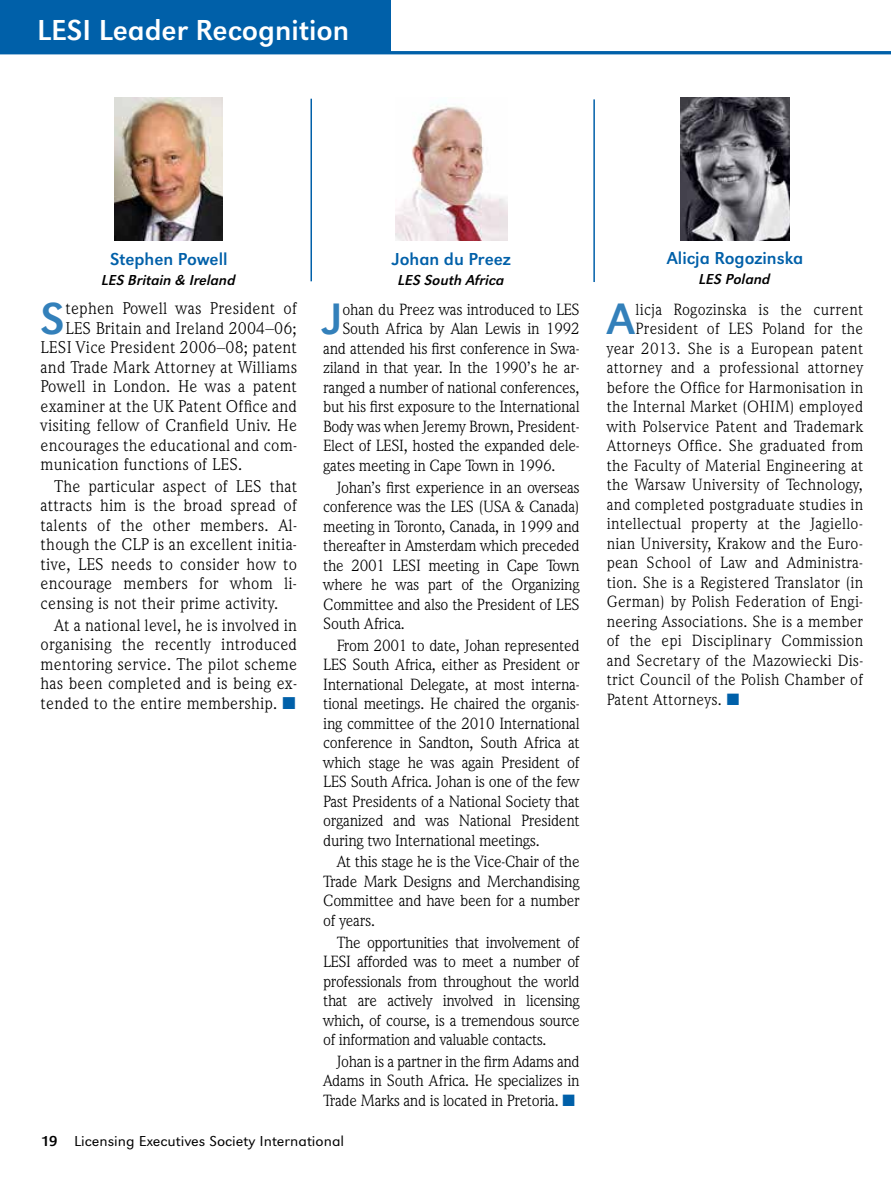
<style>
.page{position:relative;width:891px;height:1188px;background:#fff}
.page>*{position:absolute;margin:0;border:0;box-sizing:border-box;transform-origin:0 0}
.t1{font:46.5px "URW Grotesk T";color:#3380ba}
.t2{font:45.75px "URW Grotesk T";color:#3380ba}
.t3{font:30px "URW Grotesk T";color:#fff}
.t4{font:18px "URW Grotesk T";color:#0060a9}
.t5{font:17.25px/19.5px "Weidemann IT Cby BT";letter-spacing:.01em;color:#000;text-align:justify}
.t6{font:16.5px/19.5px "Weidemann IT Cby BT";letter-spacing:.01em;color:#000;text-align:justify}
.t7{font:16.5px "Weidemann IT Cby BT";letter-spacing:-.02em;color:#000}
.t8{font:15px "URW Grotesk T Ligh";color:#000;scale:1.08 1}
.t9{font:15px "URW Grotesk T Regu Obli";color:#000}
.s1{color:#0060a9}
.s2{font-family:"URW Grotesk T"}
</style>
<div class="page">
<div style="left:0;top:0;width:390px;height:54px;background:#0060a9"></div>
<hr style="left:0;top:51px;width:891px;height:3px;background:#0060a9">
<hr style="left:593px;top:99px;width:2px;height:183px;background:#0060a9">
<hr style="left:311px;top:99px;width:1px;height:182px;background:#0060a9">
<img style="left:395px;top:106px;width:113px;height:135px">
<img style="left:681px;top:97px;width:108px;height:144px">
<img style="left:115px;top:97px;width:108px;height:144px">
<h3 class="t3" style="left:37px;top:13px;width:314px">LESI Leader Recognition</h3>
<p class="t4" style="left:110px;top:249px;width:119px">Stephen Powell</p>
<p class="t9" style="left:102px;top:272px;width:136px">LES Britain &amp; Ireland</p>
<p class="t4" style="left:392px;top:249px;width:120px">Johan du Preez</p>
<p class="t9" style="left:398px;top:271px;width:108px">LES South Africa</p>
<p class="t4" style="left:667px;top:248px;width:138px">Alicja Rogozinska</p>
<p class="t9" style="left:699px;top:271px;width:73px">LES Poland</p>
<h1 class="t1" style="left:41px;top:292px;width:26px">S</h1>
<p class="t5" style="left:65px;top:299px;width:233px">tephen Powell was President of</p>
<p class="t5" style="left:65px;top:318px;width:233px">LES Britain and Ireland 2004–06;</p>
<p class="t5" style="left:41px;top:337px;width:258px">LESI Vice President 2006–08; patent</p>
<p class="t5" style="left:41px;top:357px;width:258px">and Trade Mark Attorney at Williams</p>
<p class="t5" style="left:41px;top:376px;width:258px">Powell in London. He was a patent</p>
<p class="t5" style="left:41px;top:396px;width:258px">examiner at the UK Patent Office and</p>
<p class="t5" style="left:41px;top:415px;width:258px">visiting fellow of Cranfield Univ. He</p>
<p class="t5" style="left:41px;top:435px;width:258px">encourages the educational and com-</p>
<p class="t5" style="left:41px;top:454px;width:204px">munication functions of LES.</p>
<p class="t5" style="left:41px;top:476px;width:258px;text-indent:14px">The particular aspect of LES that attracts him is the broad spread of talents of the other members. Al&shy;though the CLP is an excellent initia&shy;tive, LES needs to consider how to encourage members for whom li&shy;censing is not their prime activity.</p>
<p class="t5" style="left:41px;top:615px;width:258px;text-indent:14px">At a national level, he is involved in organising the recently introduced mentoring service. The pilot scheme has been completed and is being ex&shy;tended to the entire membership. <span class="s1">■</span></p>
<h2 class="t2" style="left:323px;top:293px;width:21px">J</h2>
<p class="t7" style="left:342px;top:299px;width:239px">ohan du Preez was introduced to LES</p>
<p class="t7" style="left:342px;top:319px;width:239px">South Africa by Alan Lewis in 1992</p>
<p class="t7" style="left:323px;top:338px;width:258px">and attended his first conference in Swa-</p>
<p class="t7" style="left:323px;top:358px;width:258px">ziland in that year. In the 1990’s he ar-</p>
<p class="t7" style="left:323px;top:377px;width:258px">ranged a number of national conferences,</p>
<p class="t7" style="left:323px;top:397px;width:258px">but his first exposure to the International</p>
<p class="t7" style="left:323px;top:416px;width:258px">Body was when Jeremy Brown, President-</p>
<p class="t7" style="left:323px;top:436px;width:258px">Elect of LESI, hosted the expanded dele-</p>
<p class="t7" style="left:323px;top:455px;width:234px">gates meeting in Cape Town in 1996.</p>
<p class="t6" style="left:323px;top:477px;width:258px;text-indent:13px">Johan’s first experience in an overseas conference was the LES (USA &amp; Canada) meeting in Toronto, Canada, in 1999 and thereafter in Amsterdam which preceded the 2001 LESI meeting in Cape Town where he was part of the Organizing Committee and also the President of LES South Africa.</p>
<p class="t6" style="left:323px;top:635px;width:258px;text-indent:13px">From 2001 to date, Johan represented LES South Africa, either as President or International Delegate, at most interna&shy;tional meetings. He chaired the organis&shy;ing committee of the 2010 International conference in Sandton, South Africa at which stage he was again President of LES South Africa. Johan is one of the few Past Presidents of a National Society that organized and was National President during two International meetings.</p>
<p class="t6" style="left:323px;top:852px;width:258px;text-indent:13px">At this stage he is the Vice-Chair of the Trade Mark Designs and Merchandising Committee and have been for a number of years.</p>
<p class="t6" style="left:323px;top:932px;width:258px;text-indent:13px">The opportunities that involvement of LESI afforded was to meet a number of professionals from throughout the world that are actively involved in licensing which, of course, is a tremendous source of information and valuable contacts.</p>
<p class="t6" style="left:323px;top:1051px;width:258px;text-indent:13px">Johan is a partner in the firm Adams and Adams in South Africa. He specializes in Trade Marks and is located in Pretoria. <span class="s1">■</span></p>
<h2 class="t2" style="left:607px;top:293px;width:30px">A</h2>
<p class="t6" style="left:636px;top:299px;width:229px">licja Rogozinska is the current</p>
<p class="t6" style="left:636px;top:319px;width:229px">President of LES Poland for the</p>
<p class="t6" style="left:607px;top:338px;width:258px">year 2013. She is a European patent</p>
<p class="t6" style="left:607px;top:358px;width:258px">attorney and a professional attorney</p>
<p class="t6" style="left:607px;top:377px;width:258px">before the Office for Harmonisation in</p>
<p class="t6" style="left:607px;top:397px;width:258px">the Internal Market (OHIM) employed</p>
<p class="t6" style="left:607px;top:416px;width:258px">with Polservice Patent and Trademark</p>
<p class="t6" style="left:607px;top:436px;width:258px">Attorneys Office. She graduated from</p>
<p class="t6" style="left:607px;top:455px;width:258px">the Faculty of Material Engineering at</p>
<p class="t6" style="left:607px;top:475px;width:258px">the Warsaw University of Technology,</p>
<p class="t6" style="left:607px;top:494px;width:258px">and completed postgraduate studies in</p>
<p class="t6" style="left:607px;top:514px;width:258px">intellectual property at the Jagiello-</p>
<p class="t6" style="left:607px;top:533px;width:258px">nian University, Krakow and the Euro-</p>
<p class="t6" style="left:607px;top:553px;width:258px">pean School of Law and Administra-</p>
<p class="t6" style="left:607px;top:572px;width:258px">tion. She is a Registered Translator (in</p>
<p class="t6" style="left:607px;top:592px;width:258px">German) by Polish Federation of Engi-</p>
<p class="t6" style="left:607px;top:611px;width:258px">neering Associations. She is a member</p>
<p class="t6" style="left:607px;top:631px;width:258px">of the epi Disciplinary Commission</p>
<p class="t6" style="left:607px;top:650px;width:258px">and Secretary of the Mazowiecki Dis-</p>
<p class="t6" style="left:607px;top:670px;width:258px">trict Council of the Polish Chamber of</p>
<p class="t6" style="left:607px;top:689px;width:134px">Patent Attorneys. <span class="s1">■</span></p>
<p class="t8" style="left:40px;top:1132px;width:283px"><span class="s2">19</span> Licensing Executives Society International</p>
</div>
